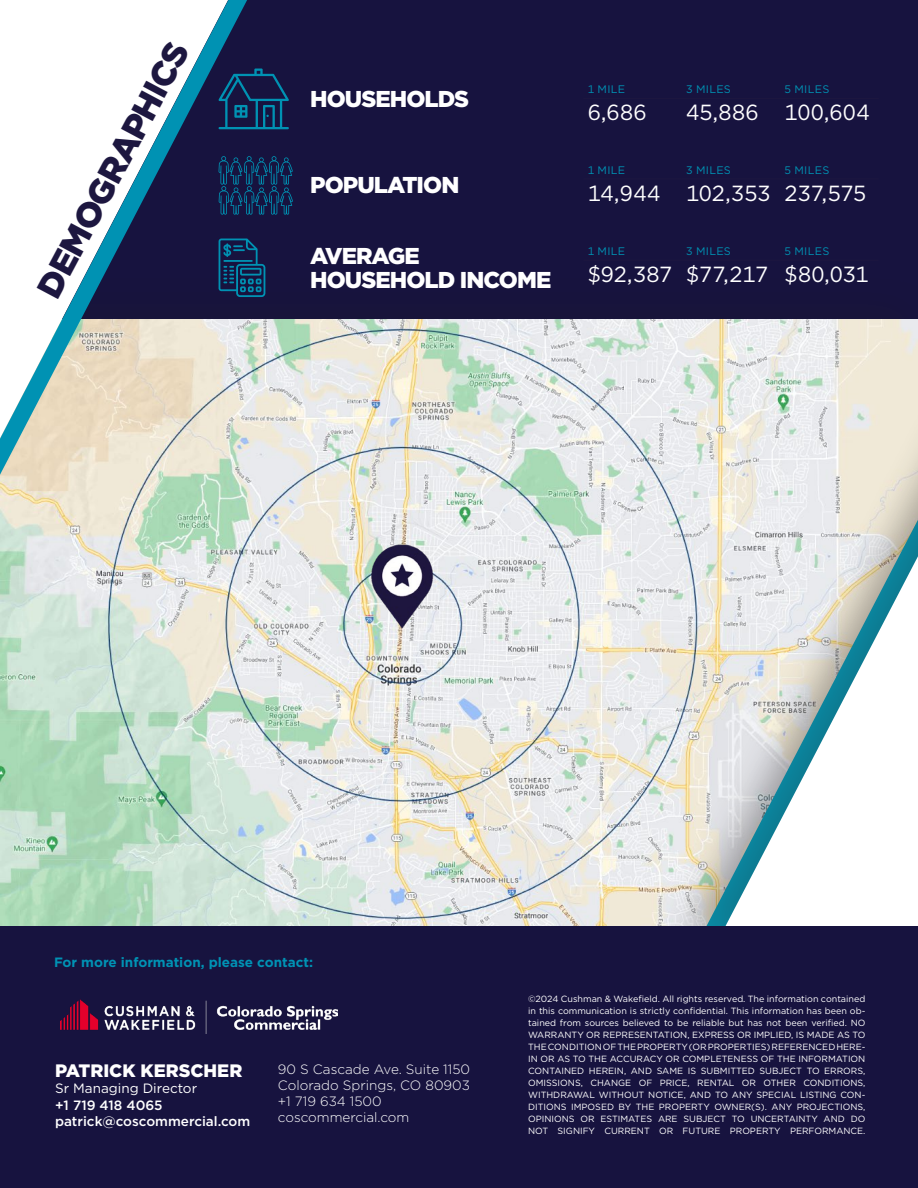
<style>
.page{position:relative;width:918px;height:1188px;background:#fff}
.page>*{position:absolute;margin:0;border:0;box-sizing:border-box;transform-origin:0 0}
.Page_headline_White{font:900 34.5px "Gotham";color:#1d1740}
.t1{font:900 22.95px "Gotham";letter-spacing:-.04em;color:#fff}
.Page_Headline{font:21.9px "Gotham";color:#fff}
.t2{font:900 18px "Gotham";color:#fff}
.t3{font:300 13.5px "Gotham";color:#fff}
.t4{font:500 13.5px/16.2px "Gotham";color:#fff}
.t5{font:700 13.5px "Gotham";color:#0092b4}
.t6{font:13.5px "Gotham";color:#fff}
.Page_Headline-2{font:10.95px "Gotham";letter-spacing:.03em;color:#0092b3}
.t7{font:9px/12px "Gotham";color:#fff;text-align:justify}
</style>
<div class="page">
<div style="left:255px;top:47px;width:395px;height:227px;background:#17133f"></div>
<div style="left:0;top:274px;width:918px;height:683px;background:#17133d"></div>
<img style="left:255px;top:320px;width:395px;height:606px">
<div style="left:650px;top:0;width:268px;height:976px;background:#231f20;opacity:.25"></div>
<div style="left:669px;top:0;width:249px;height:976px;background:#231f20;opacity:.25"></div>
<svg style="left:715px;top:556px;width:203px;height:371px;background:#d8e2e3"></svg>
<div style="left:0;top:927px;width:918px;height:261px;background:#17133f"></div>
<img style="left:255px;top:1005px;width:83px;height:25px">
<div style="left:0;top:0;width:918px;height:47px;background:#17133f"></div>
<div style="left:0;top:0;width:255px;height:1188px;background:#231f20;opacity:.25"></div>
<svg style="left:0;top:0;width:247px;height:475px"></svg>
<svg style="left:219px;top:156px;width:74px;height:59px;background:#112e58"></svg>
<svg style="left:219px;top:239px;width:46px;height:58px"></svg>
<svg style="left:219px;top:69px;width:70px;height:60px;background:#11325b"></svg>
<hr style="left:583px;top:98px;width:99px;height:1px;background:#1d1740">
<hr style="left:682px;top:98px;width:98px;height:1px;background:#1d1740">
<hr style="left:780px;top:98px;width:99px;height:1px;background:#1d1740">
<hr style="left:583px;top:179px;width:99px;height:1px;background:#1d1740">
<hr style="left:682px;top:179px;width:98px;height:1px;background:#1d1740">
<hr style="left:780px;top:179px;width:99px;height:1px;background:#1d1740">
<hr style="left:583px;top:260px;width:99px;height:1px;background:#1d1740">
<hr style="left:682px;top:260px;width:98px;height:1px;background:#1d1740">
<hr style="left:780px;top:260px;width:99px;height:1px;background:#1d1740">
<img style="left:365px;top:537px;width:77px;height:98px">
<p class="Page_headline_White" style="left:25px;top:284px;width:285px;rotate:-62deg">DEMOGRAPHICS</p>
<p class="t1" style="left:310px;top:83px;width:160px">HOUSEHOLDS</p>
<p class="t1" style="left:310px;top:169px;width:151px">POPULATION</p>
<p class="t1" style="left:310px;top:241px;width:111px">AVERAGE</p>
<p class="t1" style="left:310px;top:265px;width:243px">HOUSEHOLD INCOME</p>
<p class="Page_Headline-2" style="left:588px;top:82px;width:39px">1 MILE</p>
<p class="Page_Headline-2" style="left:686px;top:82px;width:46px">3 MILES</p>
<p class="Page_Headline-2" style="left:785px;top:82px;width:46px">5 MILES</p>
<p class="Page_Headline" style="left:588px;top:99px;width:60px">6,686</p>
<p class="Page_Headline" style="left:686px;top:99px;width:74px">45,886</p>
<p class="Page_Headline" style="left:785px;top:99px;width:86px">100,604</p>
<p class="Page_Headline-2" style="left:588px;top:163px;width:39px">1 MILE</p>
<p class="Page_Headline-2" style="left:686px;top:163px;width:46px">3 MILES</p>
<p class="Page_Headline-2" style="left:785px;top:163px;width:46px">5 MILES</p>
<p class="Page_Headline" style="left:588px;top:179px;width:74px">14,944</p>
<p class="Page_Headline" style="left:686px;top:179px;width:86px">102,353</p>
<p class="Page_Headline" style="left:785px;top:179px;width:83px">237,575</p>
<p class="Page_Headline-2" style="left:588px;top:244px;width:39px">1 MILE</p>
<p class="Page_Headline-2" style="left:686px;top:244px;width:46px">3 MILES</p>
<p class="Page_Headline-2" style="left:785px;top:244px;width:46px">5 MILES</p>
<p class="Page_Headline" style="left:588px;top:260px;width:86px">$92,387</p>
<p class="Page_Headline" style="left:686px;top:260px;width:83px">$77,217</p>
<p class="Page_Headline" style="left:785px;top:260px;width:86px">$80,031</p>
<p class="t5" style="left:54px;top:953px;width:261px">For more information, please contact:</p>
<p class="t2" style="left:55px;top:1058px;width:189px">PATRICK KERSCHER</p>
<p class="t6" style="left:55px;top:1080px;width:144px">Sr Managing Director</p>
<p class="t4" style="left:55px;top:1097px;width:197px">+1 719 418 4065 patrick@coscommercial.com</p>
<p class="t3" style="left:278px;top:1060px;width:194px">90 S Cascade Ave. Suite 1150</p>
<p class="t3" style="left:278px;top:1076px;width:194px">Colorado Springs, CO 80903</p>
<p class="t3" style="left:278px;top:1093px;width:105px">+1 719 634 1500</p>
<p class="t3" style="left:278px;top:1109px;width:133px">coscommercial.com</p>
<p class="t7" style="left:528px;top:993px;width:339px">©2024 Cushman &amp; Wakefield. All rights reserved. The information contained in this communication is strictly confidential. This information has been ob&shy;tained from sources believed to be reliable but has not been verified. NO WARRANTY OR REPRESENTATION, EXPRESS OR IMPLIED, IS MADE AS TO</p>
<p class="t7" style="left:528px;top:1041px;width:339px">THE CONDITION OF THE PROPERTY (OR PROPERTIES) REFERENCED HERE-IN OR AS TO THE ACCURACY OR COMPLETENESS OF THE INFORMATION CONTAINED HEREIN, AND SAME IS SUBMITTED SUBJECT TO ERRORS, OMISSIONS, CHANGE OF PRICE, RENTAL OR OTHER CONDITIONS, WITHDRAWAL WITHOUT NOTICE, AND TO ANY SPECIAL LISTING CON-DITIONS IMPOSED BY THE PROPERTY OWNER(S). ANY PROJECTIONS, OPINIONS OR ESTIMATES ARE SUBJECT TO UNCERTAINTY AND DO NOT SIGNIFY CURRENT OR FUTURE PROPERTY PERFORMANCE.</p>
</div>
